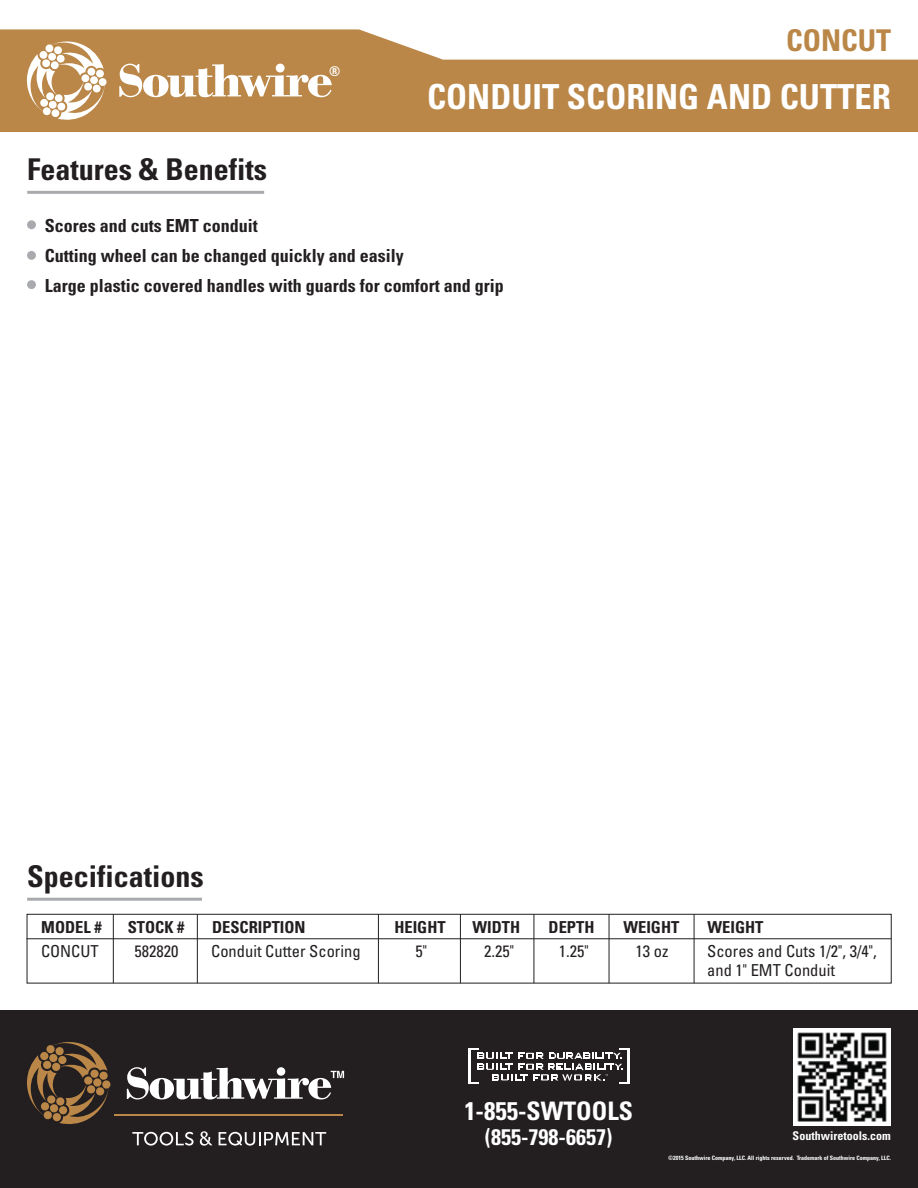
<style>
.page{position:relative;width:918px;height:1188px;background:#fff}
.page>*{position:absolute;margin:0;border:0;box-sizing:border-box;transform-origin:0 0}
.t1{font:700 condensed 34.5px "Univers";color:#fff}
.t2{font:700 condensed 30px "Univers";color:#231f20}
.t3{font:700 condensed 30px "Univers";color:#ba8748}
.t4{font:700 condensed 25.5px "Univers";color:#fff}
.t5{font:700 condensed 22.5px "Univers";color:#fff}
.t6{font:700 condensed 18px/30px "Univers";color:#231f20}
.t7{font:condensed 16.5px/19.8px "Univers";color:#231f20}
.t8{font:700 condensed 16.5px "Univers";color:#231f20}
.t9{font:700 condensed 13.5px "Univers";color:#fff}
.t10{font:700 condensed 12px "Univers";color:#fff}
.t11{font:700 condensed 6px "Univers";color:#fff}
</style>
<div class="page">
<div style="left:0;top:7px;width:918px;height:125px;background:#ba8748"></div>
<svg style="left:0;top:7px;width:918px;height:53px;fill:#fff"></svg>
<div style="left:0;top:1010px;width:918px;height:178px;background:#231f20"></div>
<div style="left:793px;top:1028px;width:98px;height:98px;background:#fff"></div>
<hr style="left:468px;top:1048px;width:3px;height:36px;background:#fff">
<hr style="left:627px;top:1048px;width:2px;height:36px;background:#fff">
<svg style="left:471px;top:1048px;width:156px;height:36px"></svg>
<svg style="left:27px;top:1042px;width:84px;height:83px"></svg>
<hr style="left:115px;top:1114px;width:228px;height:2px;background:#ba8748">
<svg style="left:132px;top:1132px;width:62px;height:14px"></svg>
<svg style="left:200px;top:1131px;width:13px;height:15px"></svg>
<svg style="left:219px;top:1132px;width:107px;height:14px"></svg>
<svg style="left:127px;top:1067px;width:217px;height:32px"></svg>
<svg style="left:27px;top:40px;width:80px;height:80px"></svg>
<svg style="left:119px;top:64px;width:213px;height:33px"></svg>
<hr style="left:460px;top:914px;width:1px;height:69px;background:#231f20">
<hr style="left:534px;top:914px;width:1px;height:69px;background:#231f20">
<hr style="left:609px;top:914px;width:1px;height:69px;background:#231f20">
<hr style="left:197px;top:914px;width:1px;height:69px;background:#231f20">
<div style="left:27px;top:914px;width:865px;height:69px;border:1px solid #231f20"></div>
<hr style="left:113px;top:914px;width:1px;height:69px;background:#231f20">
<hr style="left:26px;top:938px;width:865px;height:1px;background:#231f20">
<hr style="left:378px;top:914px;width:1px;height:69px;background:#231f20">
<hr style="left:694px;top:914px;width:1px;height:69px;background:#231f20">
<hr style="left:27px;top:191px;width:237px;height:3px;background:#a8aaad">
<hr style="left:27px;top:898px;width:175px;height:3px;background:#a8aaad">
<div style="left:27px;top:220px;width:9px;height:9px;background:#a8aaad;border-radius:50%"></div>
<div style="left:27px;top:251px;width:9px;height:9px;background:#a8aaad;border-radius:50%"></div>
<div style="left:27px;top:280px;width:9px;height:9px;background:#a8aaad;border-radius:50%"></div>
<img style="left:797px;top:1032px;width:90px;height:90px">
<h2 class="t2" style="left:27px;top:151px;width:241px">Features &amp; Benefits</h2>
<p class="t9" style="left:329px;top:63px;width:13px">®</p>
<h2 class="t3" style="left:786px;top:22px;width:107px">CONCUT</h2>
<h1 class="t1" style="left:427px;top:76px;width:465px">CONDUIT SCORING AND CUTTER</h1>
<p class="t6" style="left:45px;top:210px;width:460px">Scores and cuts EMT conduit<br>Cutting wheel can be changed quickly and easily<br>Large plastic covered handles with guards for comfort and grip</p>
<h2 class="t2" style="left:27px;top:858px;width:178px">Specifications</h2>
<p class="t8" style="left:41px;top:917px;width:62px">MODEL #</p>
<p class="t8" style="left:128px;top:917px;width:58px">STOCK #</p>
<p class="t8" style="left:212px;top:917px;width:95px">DESCRIPTION</p>
<p class="t8" style="left:394px;top:917px;width:53px">HEIGHT</p>
<p class="t8" style="left:473px;top:917px;width:49px">WIDTH</p>
<p class="t8" style="left:549px;top:917px;width:47px">DEPTH</p>
<p class="t8" style="left:623px;top:917px;width:57px">WEIGHT</p>
<p class="t8" style="left:708px;top:917px;width:57px">WEIGHT</p>
<p class="t7" style="left:41px;top:941px;width:59px">CONCUT</p>
<p class="t7" style="left:134px;top:941px;width:45px">582820</p>
<p class="t7" style="left:211px;top:941px;width:151px">Conduit Cutter Scoring</p>
<p class="t7" style="left:415px;top:941px;width:13px">5"</p>
<p class="t7" style="left:484px;top:941px;width:31px">2.25"</p>
<p class="t7" style="left:559px;top:941px;width:31px">1.25"</p>
<p class="t7" style="left:636px;top:941px;width:34px">13 oz</p>
<p class="t7" style="left:707px;top:941px;width:171px">Scores and Cuts 1/2", 3/4", and 1" EMT Conduit</p>
<h3 class="t4" style="left:464px;top:1095px;width:170px">1-855-SWTOOLS</h3>
<p class="t5" style="left:485px;top:1123px;width:129px">(855-798-6657)</p>
<p class="t10" style="left:793px;top:1128px;width:100px">Southwiretools.com</p>
<p class="t11" style="left:668px;top:1154px;width:224px">©2015 Southwire Company, LLC. All rights reserved. Trademark of Southwire Company, LLC.</p>
</div>
